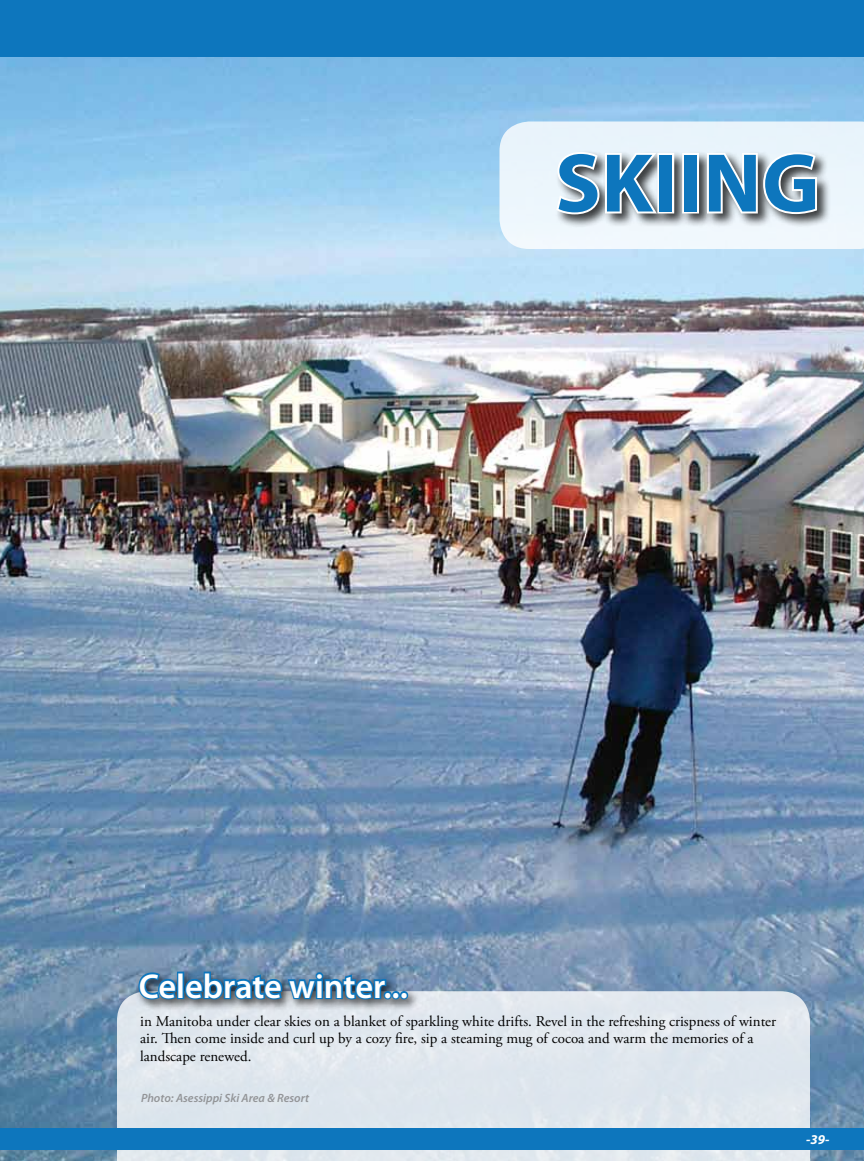
<style>
.page{position:relative;width:864px;height:1161px;background:#fff}
.page>*{position:absolute;margin:0;border:0;box-sizing:border-box;transform-origin:0 0}
.t1{font:700 84px "Myriad Pro";letter-spacing:.01em;color:#0d76bd}
.t2{font:600 34.5px "Myriad Pro";color:#fff}
.t3{font:15px/17.2px "Adobe Garamond Pro";color:#000}
.t4{font:italic 700 13.5px "Myriad Pro";color:#fff}
.t5{font:italic 600 12px "Myriad Pro";color:#939598}
</style>
<div class="page">
<img style="left:0;top:57px;width:864px;height:1104px">
<div style="left:117px;top:991px;width:693px;height:170px;background:#dfe7ee"></div>
<div style="left:0;top:1128px;width:864px;height:22px;background:#0d76bd"></div>
<div style="left:0;top:0;width:864px;height:57px;background:#0d76bd"></div>
<div style="left:500px;top:122px;width:364px;height:127px;background:#ebf5fc"></div>
<div style="left:135px;top:968px;width:285px;height:43px;background:#000;opacity:.75"></div>
<svg style="left:137px;top:921px;width:251px;height:113px;background:#7d9fbc"></svg>
<div style="left:384px;top:991px;width:8px;height:8px;border:3px solid #0d76bd;border-radius:50%"></div>
<div style="left:392px;top:991px;width:8px;height:8px;border:3px solid #0d76bd;border-radius:50%"></div>
<div style="left:400px;top:991px;width:8px;height:8px;border:3px solid #0d76bd;border-radius:50%"></div>
<div style="left:555px;top:150px;width:276px;height:78px;background:#000;opacity:.75"></div>
<svg style="left:553px;top:150px;width:108px;height:66px"></svg>
<div style="left:657px;top:153px;width:17px;height:60px;border:4px solid #fff"></div>
<div style="left:682px;top:153px;width:17px;height:60px;border:4px solid #fff"></div>
<svg style="left:705px;top:149px;width:114px;height:68px"></svg>
<h1 class="t1" style="left:555px;top:128px;width:266px">SKIING</h1>
<h2 class="t2" style="left:139px;top:964px;width:271px">Celebrate winter...</h2>
<p class="t3" style="left:140px;top:1013px;width:638px">in Manitoba under clear skies on a blanket of sparkling white drifts. Revel in the refreshing crispness of winter air. Then come inside and curl up by a cozy fire, sip a steaming mug of cocoa and warm the memories of a landscape renewed.</p>
<p class="t5" style="left:141px;top:1090px;width:170px">Photo: Asessippi Ski Area &amp; Resort</p>
<p class="t4" style="left:806px;top:1131px;width:25px">-39-</p>
</div>
